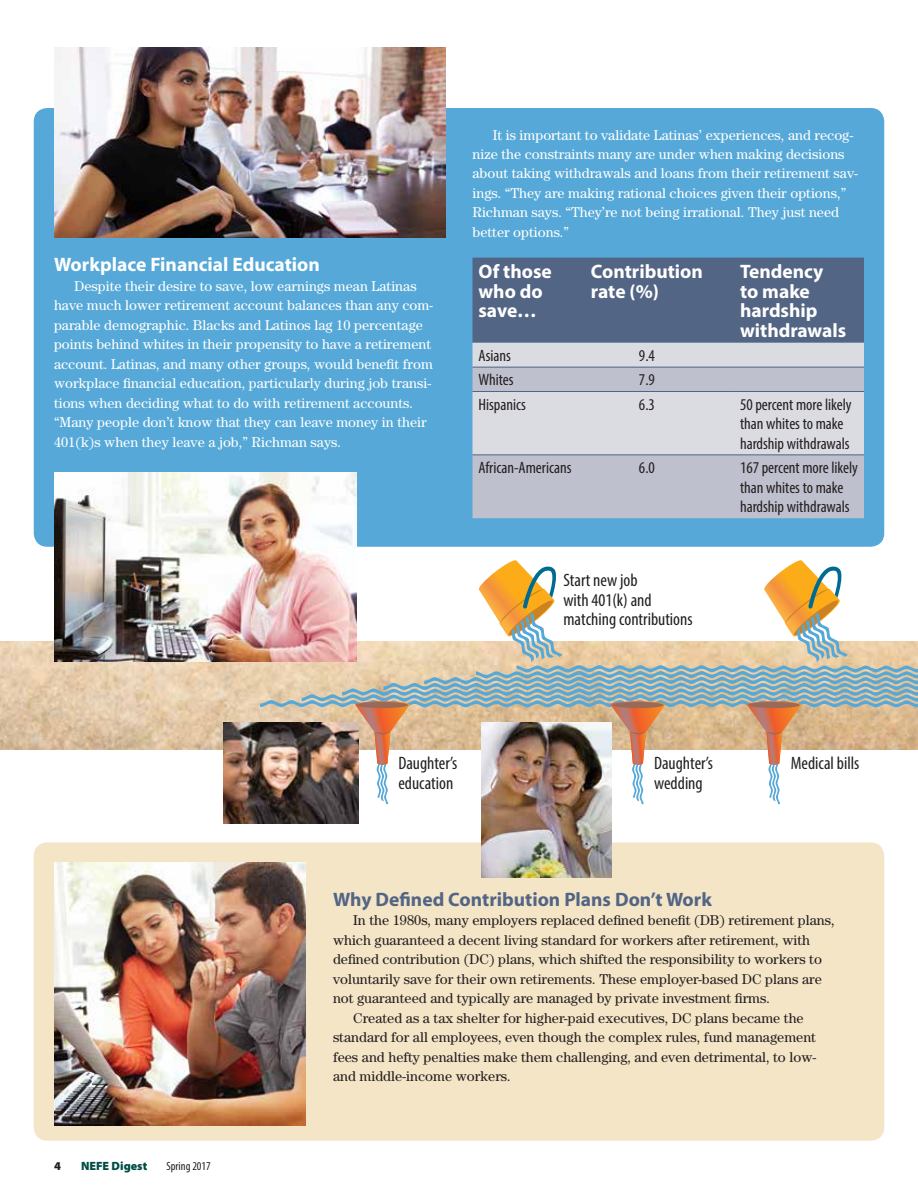
<style>
.page{position:relative;width:918px;height:1188px;background:#fff}
.page>*{position:absolute;margin:0;border:0;box-sizing:border-box;transform-origin:0 0}
.t1{font:700 19.5px/19.5px "Myriad Pro";color:#fff}
.t2{font:700 19.5px "Myriad";color:#536584}
.t3{font:700 19.5px "Myriad";color:#fff}
.t4{font:condensed 18px/19.5px "Myriad Pro";color:#231f20}
.t5{font:condensed 16.5px/19.5px "Myriad Pro";color:#231f20}
.t6{font:14.25px/19.5px "Century";color:#fff}
.t7{font:14.25px "Century";color:#231f20}
.t8{font:900 12px "Myriad Pro";color:#004d43}
.t9{font:condensed 12px "Myriad Pro";color:#231f20}
.t10{font:900 12px "Myriad Pro";color:#231f20}
</style>
<div class="page">
<img style="left:0;top:641px;width:260px;height:108px">
<div style="left:34px;top:108px;width:850px;height:439px;background:#55a8d7;border-radius:14px"></div>
<div style="left:34px;top:842px;width:850px;height:299px;background:#f5e5c7;border-radius:14px"></div>
<div style="left:472px;top:258px;width:392px;height:85px;background:#536584"></div>
<div style="left:472px;top:343px;width:392px;height:24px;background:#dbdbe2"></div>
<svg style="left:472px;top:368px;width:392px;height:150px;background:#c7cad5"></svg>
<hr style="left:472px;top:367px;width:113px;height:1px;background:#536584">
<hr style="left:585px;top:367px;width:149px;height:1px;background:#536584">
<hr style="left:734px;top:367px;width:130px;height:1px;background:#536584">
<hr style="left:472px;top:391px;width:113px;height:1px;background:#536584">
<hr style="left:585px;top:391px;width:149px;height:1px;background:#536584">
<hr style="left:734px;top:391px;width:130px;height:1px;background:#536584">
<hr style="left:472px;top:454px;width:113px;height:1px;background:#536584">
<hr style="left:585px;top:454px;width:149px;height:1px;background:#536584">
<hr style="left:734px;top:454px;width:130px;height:1px;background:#536584">
<svg style="left:260px;top:560px;width:658px;height:244px"></svg>
<img style="left:482px;top:722px;width:130px;height:156px">
<img style="left:54px;top:472px;width:302px;height:190px">
<img style="left:54px;top:862px;width:252px;height:263px">
<img style="left:224px;top:722px;width:134px;height:102px">
<img style="left:54px;top:47px;width:392px;height:191px">
<h1 class="t3" style="left:54px;top:255px;width:267px">Workplace Financial Education</h1>
<p class="t6" style="left:54px;top:276px;width:381px;text-indent:20px">Despite their desire to save, low earnings mean Latinas have much lower retirement account balances than any com&shy;parable demographic. Blacks and Latinos lag 10 percentage points behind whites in their propensity to have a retirement account. Latinas, and many other groups, would benefit from workplace financial education, particularly during job transi&shy;tions when deciding what to do with retirement accounts. “Many people don’t know that they can leave money in their 401(k)s when they leave a job,” Richman says.</p>
<p class="t6" style="left:473px;top:125px;width:387px;text-indent:20px">It is important to validate Latinas’ experiences, and recog&shy;nize the constraints many are under when making decisions about taking withdrawals and loans from their retirement sav&shy;ings. “They are making rational choices given their options,” Richman says. “They’re not being irrational. They just need better options.”</p>
<h1 class="t1" style="left:478px;top:261px;width:75px">Of those who do save…</h1>
<h1 class="t1" style="left:591px;top:261px;width:113px">Contribution rate (%)</h1>
<h1 class="t1" style="left:740px;top:261px;width:108px">Tendency to make hardship withdrawals</h1>
<p class="t5" style="left:478px;top:346px;width:34px">Asians</p>
<p class="t5" style="left:639px;top:346px;width:17px">9.4</p>
<p class="t5" style="left:478px;top:370px;width:37px">Whites</p>
<p class="t5" style="left:639px;top:370px;width:17px">7.9</p>
<p class="t5" style="left:478px;top:394px;width:49px">Hispanics</p>
<p class="t5" style="left:639px;top:394px;width:17px">6.3</p>
<p class="t5" style="left:740px;top:394px;width:113px">50 percent more likely than whites to make hardship withdrawals</p>
<p class="t5" style="left:478px;top:458px;width:95px">African-Americans</p>
<p class="t5" style="left:639px;top:458px;width:17px">6.0</p>
<p class="t5" style="left:740px;top:458px;width:119px">167 percent more likely than whites to make hardship withdrawals</p>
<p class="t4" style="left:563px;top:570px;width:131px">Start new job<br>with 401(k) and matching contributions</p>
<p class="t4" style="left:398px;top:753px;width:60px">Daughter’s education</p>
<p class="t4" style="left:654px;top:753px;width:60px">Daughter’s wedding</p>
<p class="t4" style="left:791px;top:753px;width:70px">Medical bills</p>
<p class="t10" style="left:54px;top:1158px;width:8px">4</p>
<p class="t8" style="left:81px;top:1158px;width:68px">NEFE Digest</p>
<p class="t9" style="left:166px;top:1159px;width:46px">Spring 2017</p>
<h1 class="t2" style="left:333px;top:889px;width:380px">Why Defined Contribution Plans Don’t Work</h1>
<p class="t7" style="left:353px;top:912px;width:483px">In the 1980s, many employers replaced defined benefit (DB) retirement plans,</p>
<p class="t7" style="left:333px;top:931px;width:479px">which guaranteed a decent living standard for workers after retirement, with</p>
<p class="t7" style="left:333px;top:951px;width:490px">defined contribution (DC) plans, which shifted the responsibility to workers to</p>
<p class="t7" style="left:333px;top:970px;width:490px">voluntarily save for their own retirements. These employer-based DC plans are</p>
<p class="t7" style="left:333px;top:990px;width:439px">not guaranteed and typically are managed by private investment firms.</p>
<p class="t7" style="left:353px;top:1009px;width:452px">Created as a tax shelter for higher-paid executives, DC plans became the</p>
<p class="t7" style="left:333px;top:1029px;width:485px">standard for all employees, even though the complex rules, fund management</p>
<p class="t7" style="left:333px;top:1048px;width:485px">fees and hefty penalties make them challenging, and even detrimental, to low-</p>
<p class="t7" style="left:333px;top:1068px;width:179px">and middle-income workers.</p>
</div>
